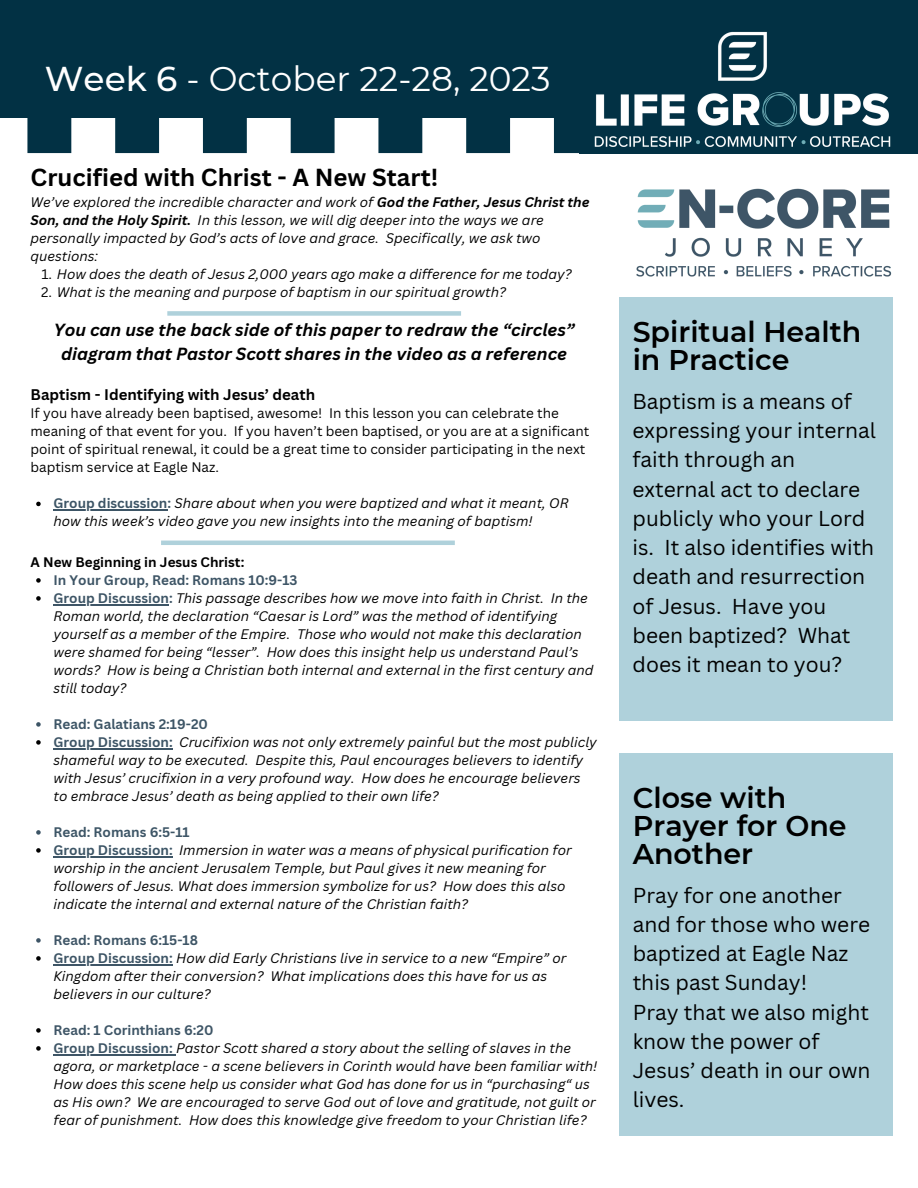
<style>
.page{position:relative;width:918px;height:1188px;background:#fff}
.page>*{position:absolute;margin:0;border:0;box-sizing:border-box;transform-origin:0 0}
.t1{font:34.35px "Montserrat";color:#fff}
.t2{font:600 28.5px/28.2px "Montserrat";color:#000}
.t3{font:700 24px "Canva Sans";color:#000}
.t4{font:21px/29.2px "Canva Sans";color:#000}
.t5{font:italic 700 17.1px/23.5px "Canva Sans";color:#000;text-align:center}
.t6{font:700 15px "Canva Sans";color:#000}
.t7{font:italic 13.5px/18px "Canva Sans";color:#000}
.t8{font:13.5px/18px "Canva Sans";color:#000}
.t9{font:700 13.5px "Canva Sans";color:#3e5566}
.t10{font:700 13.5px "Canva Sans";color:#3d5566}
.t11{font:700 13.5px "Canva Sans";color:#000}
.s1{font-weight:500}
.s2{font-weight:700}
.s3{font-style:normal}
.s4{font-weight:700;font-style:normal;color:#3d5566}
.s5{font-weight:700;font-style:normal;color:#3e5566}
</style>
<div class="page">
<div style="left:0;top:0;width:918px;height:118px;background:#023144"></div>
<img style="left:636px;top:209px;width:256px;height:68px">
<svg style="left:27px;top:118px;width:535px;height:35px"></svg>
<div style="left:619px;top:753px;width:273px;height:383px;background:#afd1db"></div>
<div style="left:619px;top:297px;width:274px;height:423px;background:#afd1db"></div>
<svg style="left:36px;top:502px;width:5px;height:4px"></svg>
<hr style="left:54px;top:510px;width:114px;height:1px;background:#3d5566">
<svg style="left:36px;top:578px;width:5px;height:5px"></svg>
<svg style="left:36px;top:596px;width:5px;height:5px"></svg>
<hr style="left:54px;top:604px;width:115px;height:1px;background:#3e5566">
<svg style="left:36px;top:722px;width:5px;height:5px"></svg>
<svg style="left:36px;top:740px;width:5px;height:5px"></svg>
<hr style="left:54px;top:748px;width:119px;height:1px;background:#3e5566">
<svg style="left:36px;top:830px;width:5px;height:5px"></svg>
<svg style="left:36px;top:848px;width:5px;height:5px"></svg>
<hr style="left:54px;top:856px;width:119px;height:1px;background:#3d5566">
<svg style="left:36px;top:938px;width:5px;height:5px"></svg>
<svg style="left:36px;top:956px;width:5px;height:5px"></svg>
<hr style="left:54px;top:964px;width:119px;height:1px;background:#3e5566">
<svg style="left:36px;top:1028px;width:5px;height:5px"></svg>
<svg style="left:36px;top:1046px;width:5px;height:5px"></svg>
<hr style="left:54px;top:1054px;width:122px;height:1px;background:#3e5566">
<div style="left:167px;top:311px;width:294px;height:5px;background:#afd1db"></div>
<hr style="left:161px;top:541px;width:294px;height:4px;background:#afd1db">
<img style="left:562px;top:31px;width:356px;height:178px">
<p class="t1" style="left:45px;top:58px;width:507px"><span class="s1">Week 6</span> - October 22-28, 2023</p>
<p class="t3" style="left:31px;top:160px;width:409px">Crucified with Christ - A New Start!</p>
<p class="t7" style="left:31px;top:193px;width:561px">We’ve explored the incredible character and work of <span class="s2">God the Father, Jesus Christ the Son, and the Holy Spirit.</span> In this lesson, we will dig deeper into the ways we are personally impacted by God’s acts of love and grace. Specifically, we ask two questions:</p>
<p class="t7" style="left:41px;top:265px;width:532px"><span class="s3">1.</span> How does the death of Jesus 2,000 years ago make a difference for me today?</p>
<p class="t7" style="left:41px;top:283px;width:466px"><span class="s3">2.</span> What is the meaning and purpose of baptism in our spiritual growth?</p>
<p class="t5" style="left:54px;top:318px;width:522px">You can use the back side of this paper to redraw the “circles” diagram that Pastor Scott shares in the video as a reference</p>
<p class="t6" style="left:31px;top:384px;width:286px">Baptism - Identifying with Jesus’ death</p>
<p class="t8" style="left:31px;top:404px;width:560px">If you have already been baptised, awesome! In this lesson you can celebrate the meaning of that event for you. If you haven’t been baptised, or you are at a significant point of spiritual renewal, it could be a great time to consider participating in the next baptism service at Eagle Naz.</p>
<p class="t7" style="left:54px;top:494px;width:517px"><span class="s4">Group discussion:</span> Share about when you were baptized and what it meant, OR how this week’s video gave you new insights into the meaning of baptism!</p>
<p class="t11" style="left:31px;top:553px;width:215px">A New Beginning in Jesus Christ:</p>
<p class="t9" style="left:54px;top:571px;width:246px">In Your Group, Read: Romans 10:9-13</p>
<p class="t7" style="left:54px;top:589px;width:542px"><span class="s5">Group Discussion:</span> This passage describes how we move into faith in Christ. In the Roman world, the declaration “Caesar is Lord” was the method of identifying yourself as a member of the Empire. Those who would not make this declaration were shamed for being “lesser”. How does this insight help us understand Paul’s words? How is being a Christian both internal and external in the first century and still today?</p>
<p class="t10" style="left:54px;top:714px;width:156px">Read: Galatians 2:19-20</p>
<p class="t7" style="left:54px;top:733px;width:545px"><span class="s5">Group Discussion:</span> Crucifixion was not only extremely painful but the most publicly shameful way to be executed. Despite this, Paul encourages believers to identify with Jesus’ crucifixion in a very profound way. How does he encourage believers to embrace Jesus’ death as being applied to their own life?</p>
<p class="t10" style="left:54px;top:822px;width:138px">Read: Romans 6:5-11</p>
<p class="t7" style="left:54px;top:841px;width:520px"><span class="s4">Group Discussion:</span> Immersion in water was a means of physical purification for worship in the ancient Jerusalem Temple, but Paul gives it new meaning for followers of Jesus. What does immersion symbolize for us? How does this also indicate the internal and external nature of the Christian faith?</p>
<p class="t9" style="left:54px;top:930px;width:146px">Read: Romans 6:15-18</p>
<p class="t7" style="left:54px;top:949px;width:514px"><span class="s5">Group Discussion:</span> How did Early Christians live in service to a new “Empire” or<br>Kingdom after their conversion? What implications does this have for us as believers in our culture?</p>
<p class="t9" style="left:54px;top:1020px;width:161px">Read: 1 Corinthians 6:20</p>
<p class="t7" style="left:54px;top:1039px;width:545px"><span class="s5">Group Discussion:</span> Pastor Scott shared a story about the selling of slaves in the agora, or marketplace - a scene believers in Corinth would have been familiar with!<br>How does this scene help us consider what God has done for us in “purchasing“ us as His own? We are encouraged to serve God out of love and gratitude, not guilt or fear of punishment. How does this knowledge give freedom to your Christian life?</p>
<p class="t2" style="left:633px;top:318px;width:230px">Spiritual Health in Practice</p>
<p class="t4" style="left:633px;top:386px;width:245px">Baptism is a means of expressing your internal faith through an external act to declare publicly who your Lord is. It also identifies with death and resurrection of Jesus. Have you been baptized? What does it mean to you?</p>
<p class="t2" style="left:633px;top:783px;width:215px">Close with<br>Prayer for One<br>Another</p>
<p class="t4" style="left:633px;top:880px;width:239px">Pray for one another and for those who were baptized at Eagle Naz this past Sunday!</p>
<p class="t4" style="left:633px;top:997px;width:239px">Pray that we also might know the power of<br>Jesus’ death in our own lives.</p>
</div>
